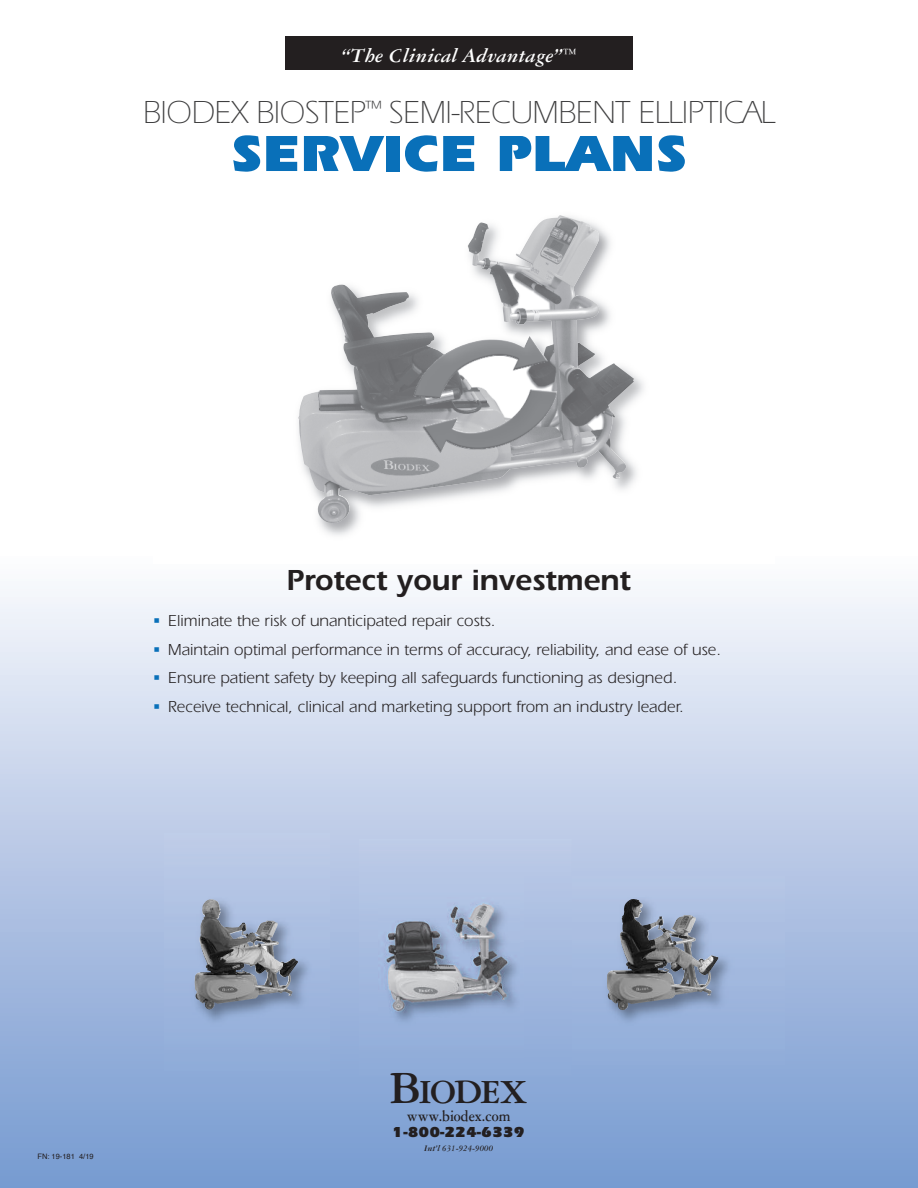
<style>
.page{position:relative;width:918px;height:1188px;background:#fff}
.page>*{position:absolute;margin:0;border:0;box-sizing:border-box;transform-origin:0 0}
.t1{font:900 52.5px "Itc Eras";color:#0970b9}
.t2{font:700 36px "Garamond Three";letter-spacing:-.05em;color:#231f20}
.t3{font:300 33px "Itc Eras";letter-spacing:-.015em;color:#3e3e3f}
.t4{font:600 30px "Itc Eras";color:#231f20}
.t5{font:italic 700 21px "Garamond Three";color:#fff}
.t6{font:16.5px "Itc Eras";color:#231f20}
.t7{font:700 16.5px "Garamond Three";color:#231f20;scale:.85 1}
.t8{font:900 15px "Itc Eras";color:#231f20}
.t9{font:italic 700 9px "Garamond Three";color:#231f20}
.t10{font:7.5px "Helvetica";color:#231f20}
.s1{color:#0970b9}
.s2{font-size:48px}
</style>
<div class="page">
<div style="left:0;top:557px;width:918px;height:631px;background:linear-gradient(to bottom,#f9f9fc,#7497cf)"></div>
<div style="left:285px;top:36px;width:348px;height:33px;background:#231f20"></div>
<img style="left:299px;top:227px;width:335px;height:297px">
<img style="left:154px;top:557px;width:621px;height:7px">
<img style="left:298px;top:215px;width:301px;height:204px">
<img style="left:572px;top:877px;width:212px;height:187px">
<img style="left:607px;top:899px;width:76px;height:85px">
<img style="left:359px;top:839px;width:213px;height:237px">
<img style="left:378px;top:897px;width:142px;height:118px">
<img style="left:164px;top:834px;width:165px;height:237px">
<img style="left:217px;top:902px;width:75px;height:61px">
<p class="t5" style="left:341px;top:48px;width:236px">“The Clinical Advantage”<sup>™</sup></p>
<h3 class="t3" style="left:143px;top:101px;width:633px">BIODEX BIOSTEP<sup>™</sup> SEMI-RECUMBENT ELLIPTICAL</h3>
<h1 class="t1" style="left:231px;top:135px;width:458px">SERVICE PLANS</h1>
<h3 class="t4" style="left:287px;top:570px;width:346px">Protect your investment</h3>
<p class="t6" style="left:152px;top:615px;width:345px"><span class="s1">•</span> Eliminate the risk of unanticipated repair costs.</p>
<p class="t6" style="left:152px;top:644px;width:570px"><span class="s1">•</span> Maintain optimal performance in terms of accuracy, reliability, and ease of use.</p>
<p class="t6" style="left:152px;top:672px;width:527px"><span class="s1">•</span> Ensure patient safety by keeping all safeguards functioning as designed.</p>
<p class="t6" style="left:152px;top:701px;width:533px"><span class="s1">•</span> Receive technical, clinical and marketing support from an industry leader.</p>
<p class="t10" style="left:37px;top:1153px;width:58px">FN: 19-181 4/19</p>
<h2 class="t2" style="left:389px;top:1080px;width:140px"><span class="s2">B</span>IODEX</h2>
<p class="t7" style="left:407px;top:1111px;width:123px">www.biodex.com</p>
<p class="t8" style="left:393px;top:1127px;width:133px">1-800-224-6339</p>
<p class="t9" style="left:424px;top:1145px;width:71px">Int’l 631-924-9000</p>
</div>
